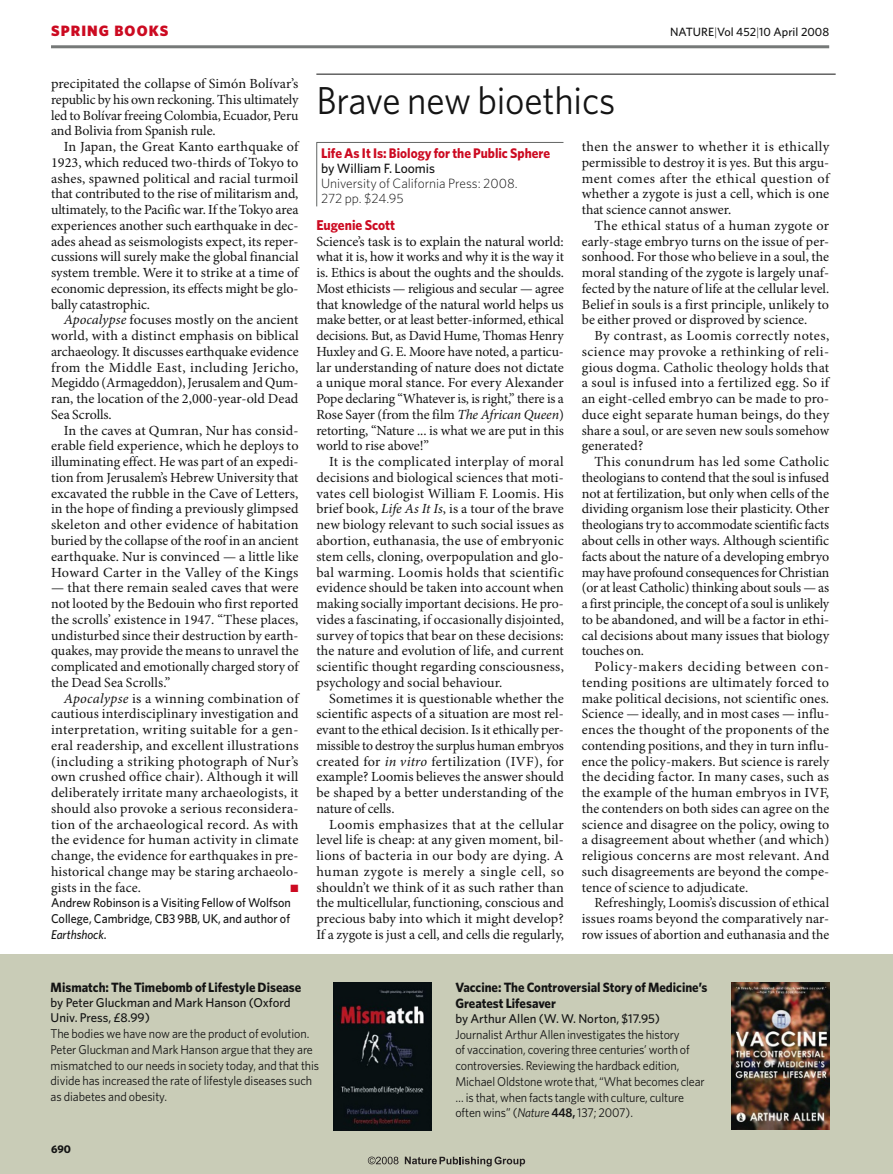
<style>
.page{position:relative;width:893px;height:1174px;background:#fff}
.page>*{position:absolute;margin:0;border:0;box-sizing:border-box;transform-origin:0 0}
.t1{font:39px "Whitney";letter-spacing:-.005em;color:#141414;scale:.95 1}
.t2{font:900 15px "Whitney";letter-spacing:.075em;color:#cc0a21}
.t3{font:700 14.25px "Whitney";color:#cc0a21;scale:.95 1}
.t4{font:13.95px/15.8px "Minion Pro";color:#141414;text-align:justify}
.t5{font:700 13.95px "Whitney";color:#cc0a21;scale:.95 1}
.t6{font:700 13.5px/15.8px "Whitney";color:#141414;scale:.95 1}
.t7{font:300 13.5px/15px "Whitney";color:#141414}
.t8{font:500 13.5px "Whitney";color:#141414}
.t9{font:12.75px/15.8px "Whitney";letter-spacing:-.01em;color:#141414;scale:.95 1}
.t10{font:500 12.75px/15.8px "Whitney";color:#141414;text-align:justify;scale:.95 1}
.t11{font:500 12.75px/15px "Whitney";color:#141414}
.t12{font:500 12px "Whitney";color:#141414}
.t13{font:700 11.25px "Whitney";color:#141414}
.t14{font:10.5px "Zapf Dingbats";color:#cc0a21}
.s1{font-weight:300}
.s2{font-style:italic}
.s3{font-weight:600}
</style>
<div class="page">
<div style="left:0;top:954px;width:893px;height:220px;background:#c9ccb7"></div>
<hr style="left:316px;top:74px;width:520px;height:1px;background:#141414">
<hr style="left:316px;top:158px;width:1px;height:48px;background:#626564">
<hr style="left:316px;top:142px;width:247px;height:1px;background:#626564">
<svg style="left:316px;top:143px;width:1px;height:15px"></svg>
<img style="left:333px;top:982px;width:98px;height:148px">
<img style="left:731px;top:982px;width:98px;height:147px">
<hr style="left:51px;top:45px;width:778px;height:3px;background:#767978">
<svg style="left:405px;top:1156px;width:120px;height:10px"></svg>
<svg style="left:368px;top:1156px;width:30px;height:8px"></svg>
<p class="t2" style="left:51px;top:25px;width:119px">SPRING BOOKS</p>
<p class="t12" style="left:670px;top:27px;width:161px">NATURE<span class="s1">|</span>Vol 452<span class="s1">|</span>10 April 2008</p>
<p class="t4" style="left:51px;top:77px;width:249px">precipitated the collapse of Simón Bolívar’s republic by his own reckoning. This ultimately led to Bolívar freeing Colombia, Ecuador, Peru and Bolivia from Spanish rule.</p>
<p class="t4" style="left:51px;top:140px;width:249px;text-indent:13px">In Japan, the Great Kanto earthquake of 1923, which reduced two-thirds of Tokyo to ashes, spawned political and racial turmoil that contributed to the rise of militarism and, ultimately, to the Pacific war. If the Tokyo area experiences another such earthquake in dec&shy;ades ahead as seismologists expect, its reper&shy;cussions will surely make the global financial system tremble. Were it to strike at a time of economic depression, its effects might be glo&shy;bally catastrophic.</p>
<p class="t4" style="left:51px;top:313px;width:249px;text-indent:13px"><span class="s2">Apocalypse</span> focuses mostly on the ancient world, with a distinct emphasis on biblical archaeology. It discusses earthquake evidence from the Middle East, including Jericho, Megiddo (Armageddon), Jerusalem and Qum&shy;ran, the location of the 2,000-year-old Dead Sea Scrolls.</p>
<p class="t4" style="left:51px;top:423px;width:249px;text-indent:13px">In the caves at Qumran, Nur has consid&shy;erable field experience, which he deploys to illuminating effect. He was part of an expedi&shy;tion from Jerusalem’s Hebrew University that excavated the rubble in the Cave of Letters, in the hope of finding a previously glimpsed skeleton and other evidence of habitation buried by the collapse of the roof in an ancient earthquake. Nur is convinced — a little like Howard Carter in the Valley of the Kings</p>
<p class="t4" style="left:51px;top:581px;width:249px">— that there remain sealed caves that were not looted by the Bedouin who first reported the scrolls’ existence in 1947. “These places, undisturbed since their destruction by earth&shy;quakes, may provide the means to unravel the complicated and emotionally charged story of the Dead Sea Scrolls.”</p>
<p class="t4" style="left:51px;top:691px;width:249px;text-indent:13px"><span class="s2">Apocalypse</span> is a winning combination of cautious interdisciplinary investigation and interpretation, writing suitable for a gen&shy;eral readership, and excellent illustrations (including a striking photograph of Nur’s own crushed office chair). Although it will deliberately irritate many archaeologists, it should also provoke a serious reconsidera&shy;tion of the archaeological record. As with the evidence for human activity in climate change, the evidence for earthquakes in pre&shy;historical change may be staring archaeolo&shy;gists in the face.</p>
<p class="t14" style="left:290px;top:883px;width:9px">■</p>
<p class="t10" style="left:51px;top:896px;width:254px">Andrew Robinson is a Visiting Fellow of Wolfson College, Cambridge, CB3 9BB, UK, and author of <span class="s2">Earthshock</span>.</p>
<h1 class="t1" style="left:316px;top:86px;width:316px">Brave new bioethics</h1>
<p class="t5" style="left:321px;top:148px;width:243px">Life As It Is: Biology for the Public Sphere</p>
<p class="t8" style="left:321px;top:163px;width:116px">by William F. Loomis</p>
<p class="t7" style="left:321px;top:177px;width:198px">University of California Press: 2008.<br>272 pp. $24.95</p>
<p class="t3" style="left:316px;top:220px;width:84px">Eugenie Scott</p>
<p class="t4" style="left:316px;top:234px;width:249px">Science’s task is to explain the natural world: what it is, how it works and why it is the way it is. Ethics is about the oughts and the shoulds.<br>Most ethicists — religious and secular — agree that knowledge of the natural world helps us make better, or at least better-informed, ethical decisions. But, as David Hume, Thomas Henry Huxley and G. E. Moore have noted, a particu&shy;lar understanding of nature does not dictate a unique moral stance. For every Alexander Pope declaring “Whatever is, is right,” there is a Rose Sayer (from the film <span class="s2">The African Queen</span>) retorting, “Nature ... is what we are put in this world to rise above!”</p>
<p class="t4" style="left:316px;top:455px;width:249px;text-indent:13px">It is the complicated interplay of moral decisions and biological sciences that moti&shy;vates cell biologist William F. Loomis. His brief book, <span class="s2">Life As It Is</span>, is a tour of the brave new biology relevant to such social issues as abortion, euthanasia, the use of embryonic stem cells, cloning, overpopulation and glo&shy;bal warming. Loomis holds that scientific evidence should be taken into account when making socially important decisions. He pro&shy;vides a fascinating, if occasionally disjointed, survey of topics that bear on these decisions: the nature and evolution of life, and current scientific thought regarding consciousness, psychology and social behaviour.</p>
<p class="t4" style="left:316px;top:691px;width:249px;text-indent:13px">Sometimes it is questionable whether the scientific aspects of a situation are most rel&shy;evant to the ethical decision. Is it ethically per&shy;missible to destroy the surplus human embryos created for <span class="s2">in vitro</span> fertilization (IVF), for example? Loomis believes the answer should be shaped by a better understanding of the nature of cells.</p>
<p class="t4" style="left:316px;top:817px;width:249px;text-indent:13px">Loomis emphasizes that at the cellular level life is cheap: at any given moment, bil&shy;lions of bacteria in our body are dying. A human zygote is merely a single cell, so shouldn’t we think of it as such rather than the multicellular, functioning, conscious and precious baby into which it might develop?<br>If a zygote is just a cell, and cells die regularly,</p>
<p class="t4" style="left:582px;top:140px;width:249px">then the answer to whether it is ethically permissible to destroy it is yes. But this argu&shy;ment comes after the ethical question of whether a zygote is just a cell, which is one that science cannot answer.</p>
<p class="t4" style="left:582px;top:219px;width:249px;text-indent:13px">The ethical status of a human zygote or early-stage embryo turns on the issue of per&shy;sonhood. For those who believe in a soul, the moral standing of the zygote is largely unaf&shy;fected by the nature of life at the cellular level.<br>Belief in souls is a first principle, unlikely to be either proved or disproved by science.</p>
<p class="t4" style="left:582px;top:329px;width:249px;text-indent:13px">By contrast, as Loomis correctly notes, science may provoke a rethinking of reli&shy;gious dogma. Catholic theology holds that a soul is infused into a fertilized egg. So if an eight-celled embryo can be made to pro&shy;duce eight separate human beings, do they share a soul, or are seven new souls somehow generated?</p>
<p class="t4" style="left:582px;top:455px;width:249px;text-indent:13px">This conundrum has led some Catholic theologians to contend that the soul is infused not at fertilization, but only when cells of the dividing organism lose their plasticity. Other theologians try to accommodate scientific facts about cells in other ways. Although scientific facts about the nature of a developing embryo may have profound consequences for Christian (or at least Catholic) thinking about souls — as a first principle, the concept of a soul is unlikely to be abandoned, and will be a factor in ethi&shy;cal decisions about many issues that biology touches on.</p>
<p class="t4" style="left:582px;top:660px;width:249px;text-indent:13px">Policy-makers deciding between con&shy;tending positions are ultimately forced to make political decisions, not scientific ones.<br>Science — ideally, and in most cases — influ&shy;ences the thought of the proponents of the contending positions, and they in turn influ&shy;ence the policy-makers. But science is rarely the deciding factor. In many cases, such as the example of the human embryos in IVF, the contenders on both sides can agree on the science and disagree on the policy, owing to a disagreement about whether (and which) religious concerns are most relevant. And such disagreements are beyond the compe&shy;tence of science to adjudicate.</p>
<p class="t4" style="left:582px;top:896px;width:249px;text-indent:13px">Refreshingly, Loomis’s discussion of ethical issues roams beyond the comparatively nar&shy;row issues of abortion and euthanasia and the</p>
<p class="t6" style="left:51px;top:980px;width:265px">Mismatch: The Timebomb of Lifestyle Disease</p>
<p class="t11" style="left:51px;top:996px;width:242px">by Peter Gluckman and Mark Hanson (Oxford<br>Univ. Press, £8.99)</p>
<p class="t9" style="left:51px;top:1026px;width:284px">The bodies we have now are the product of evolution.<br>Peter Gluckman and Mark Hanson argue that they are mismatched to our needs in society today, and that this divide has increased the rate of lifestyle diseases such as diabetes and obesity.</p>
<p class="t13" style="left:51px;top:1144px;width:22px">690</p>
<p class="t6" style="left:455px;top:980px;width:267px">Vaccine: The Controversial Story of Medicine’s<br>Greatest Lifesaver</p>
<p class="t11" style="left:455px;top:1011px;width:206px">by Arthur Allen (W. W. Norton, $17.95)</p>
<p class="t9" style="left:455px;top:1027px;width:264px">Journalist Arthur Allen investigates the history<br>of vaccination, covering three centuries’ worth of controversies. Reviewing the hardback edition, Michael Oldstone wrote that, “What becomes clear … is that, when facts tangle with culture, culture often wins” (<span class="s2">Nature</span> <span class="s3">448,</span> 137; 2007).</p>
</div>
